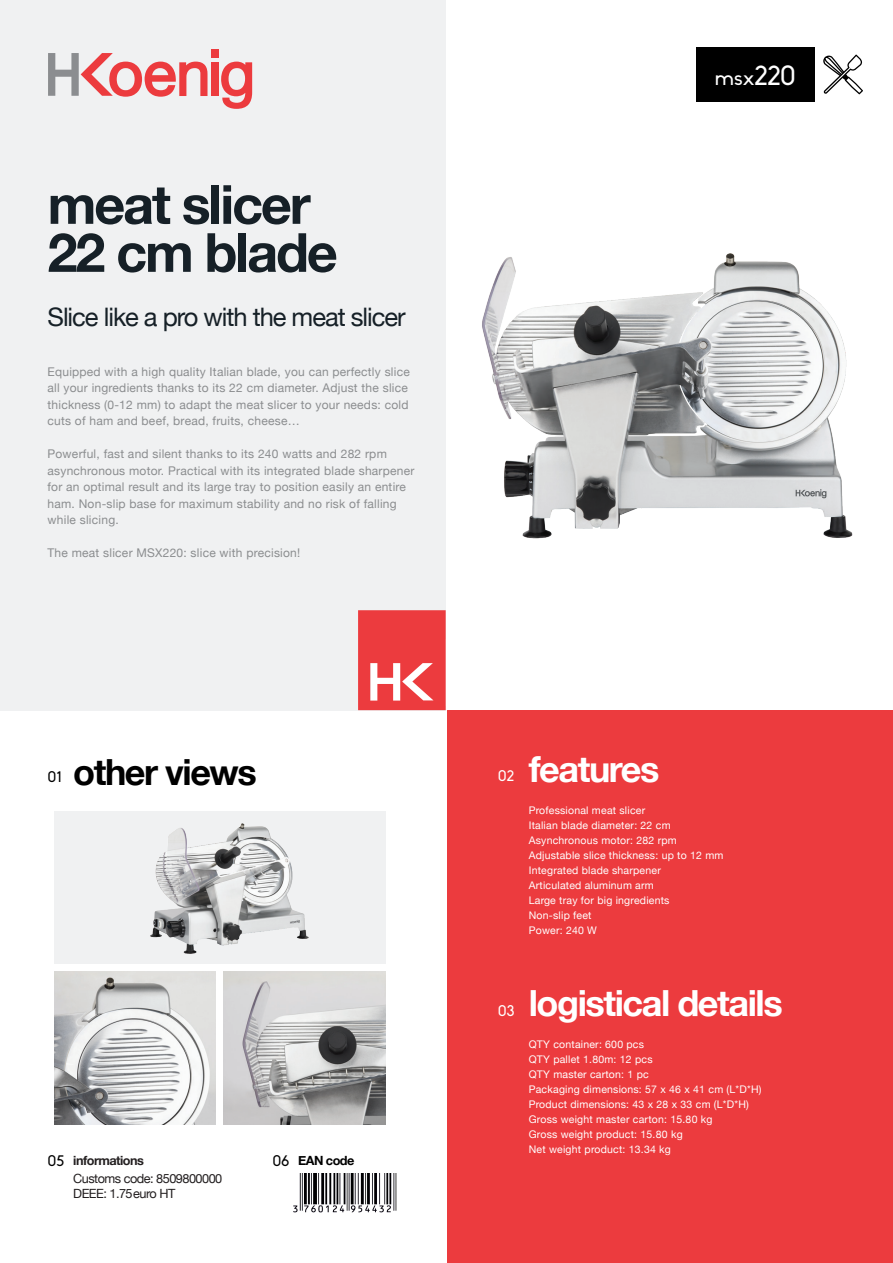
<style>
.page{position:relative;width:893px;height:1263px;background:#fff}
.page>*{position:absolute;margin:0;border:0;box-sizing:border-box;transform-origin:0 0}
.t1{font:700 54px/48px "Helvetica Neue";letter-spacing:-.04em;color:#162027}
.t2{font:700 36px "Helvetica Neue";letter-spacing:-.04em;color:#fff}
.t3{font:700 36px "Helvetica Neue";letter-spacing:-.04em;color:#000}
.t4{font:25.5px "Helvetica Neue";letter-spacing:-.04em;color:#162027}
.t5{font:21px "Biko";color:#fff}
.t6{font:15px "Biko";color:#000}
.t7{font:15px "Biko";color:#fff}
.t8{font:12.75px/15.3px "Helvetica Neue";letter-spacing:-.04em;color:#231f20}
.t9{font:700 12.75px "Helvetica Neue";letter-spacing:-.04em;color:#231f20}
.t10{font:700 12.75px "Helvetica Neue";letter-spacing:-.04em;color:#000}
.t11{font:12px/16.5px "Helvetica Neue";letter-spacing:.02em;color:#8b8d8f}
.t12{font:10.5px/15px "Helvetica Neue";letter-spacing:.02em;color:#fff}
.s1{font-size:27px}
</style>
<div class="page">
<div style="left:0;top:0;width:446px;height:710px;background:#f0f1f2"></div>
<div style="left:448px;top:710px;width:445px;height:553px;background:#ec3b3e"></div>
<div style="left:211px;top:49px;width:7px;height:8px;background:#ec3b3e"></div>
<div style="left:211px;top:62px;width:7px;height:34px;background:#ec3b3e"></div>
<svg style="left:48px;top:53px;width:159px;height:44px"></svg>
<svg style="left:221px;top:62px;width:31px;height:47px"></svg>
<div style="left:696px;top:48px;width:119px;height:54px;background:#000"></div>
<svg style="left:823px;top:55px;width:40px;height:39px"></svg>
<img style="left:54px;top:972px;width:162px;height:152px">
<img style="left:224px;top:972px;width:162px;height:152px">
<svg style="left:358px;top:610px;width:88px;height:100px;background:#ee5154"></svg>
<img style="left:482px;top:253px;width:371px;height:286px">
<img style="left:293px;top:1173px;width:104px;height:40px">
<div style="left:54px;top:811px;width:332px;height:152px;background:#f0f1f2"></div>
<img style="left:150px;top:823px;width:159px;height:131px">
<h1 class="t1" style="left:48px;top:182px;width:292px">meat slicer<br>22 cm blade</h1>
<h3 class="t4" style="left:48px;top:299px;width:360px">Slice like a pro with the meat slicer</h3>
<p class="t11" style="left:48px;top:364px;width:364px">Equipped with a high quality Italian blade, you can perfectly slice all your ingredients thanks to its 22 cm diameter. Adjust the slice thickness (0-12 mm) to adapt the meat slicer to your needs: cold cuts of ham and beef, bread, fruits, cheese…</p>
<p class="t11" style="left:48px;top:447px;width:368px">Powerful, fast and silent thanks to its 240 watts and 282 rpm asynchronous motor. Practical with its integrated blade sharpener for an optimal result and its large tray to position easily an entire ham. Non-slip base for maximum stability and no risk of falling while slicing.</p>
<p class="t11" style="left:48px;top:546px;width:254px">The meat slicer MSX220: slice with precision!</p>
<h3 class="t5" style="left:715px;top:66px;width:82px">msx<span class="s1">220</span></h3>
<h2 class="t3" style="left:73px;top:743px;width:185px">other views</h2>
<p class="t6" style="left:48px;top:769px;width:16px">01</p>
<p class="t7" style="left:498px;top:768px;width:18px">02</p>
<h2 class="t2" style="left:529px;top:741px;width:132px">features</h2>
<p class="t12" style="left:529px;top:803px;width:196px">Professional meat slicer<br>Italian blade diameter: 22 cm<br>Asynchronous motor: 282 rpm<br>Adjustable slice thickness: up to 12 mm<br>Integrated blade sharpener<br>Articulated aluminum arm<br>Large tray for big ingredients<br>Non-slip feet<br>Power: 240 W</p>
<p class="t6" style="left:48px;top:1152px;width:18px">05</p>
<p class="t6" style="left:272px;top:1152px;width:18px">06</p>
<p class="t9" style="left:73px;top:1150px;width:72px">informations</p>
<p class="t8" style="left:73px;top:1172px;width:151px">Customs code: 8509800000<br>DEEE: 1.75euro HT</p>
<p class="t10" style="left:298px;top:1150px;width:58px">EAN code</p>
<p class="t7" style="left:498px;top:1002px;width:18px">03</p>
<h2 class="t2" style="left:529px;top:975px;width:255px">logistical details</h2>
<p class="t12" style="left:529px;top:1037px;width:234px">QTY container: 600 pcs<br>QTY pallet 1.80m: 12 pcs<br>QTY master carton: 1 pc<br>Packaging dimensions: 57 x 46 x 41 cm (L*D*H)<br>Product dimensions: 43 x 28 x 33 cm (L*D*H)<br>Gross weight master carton: 15.80 kg<br>Gross weight product: 15.80 kg<br>Net weight product: 13.34 kg</p>
</div>
